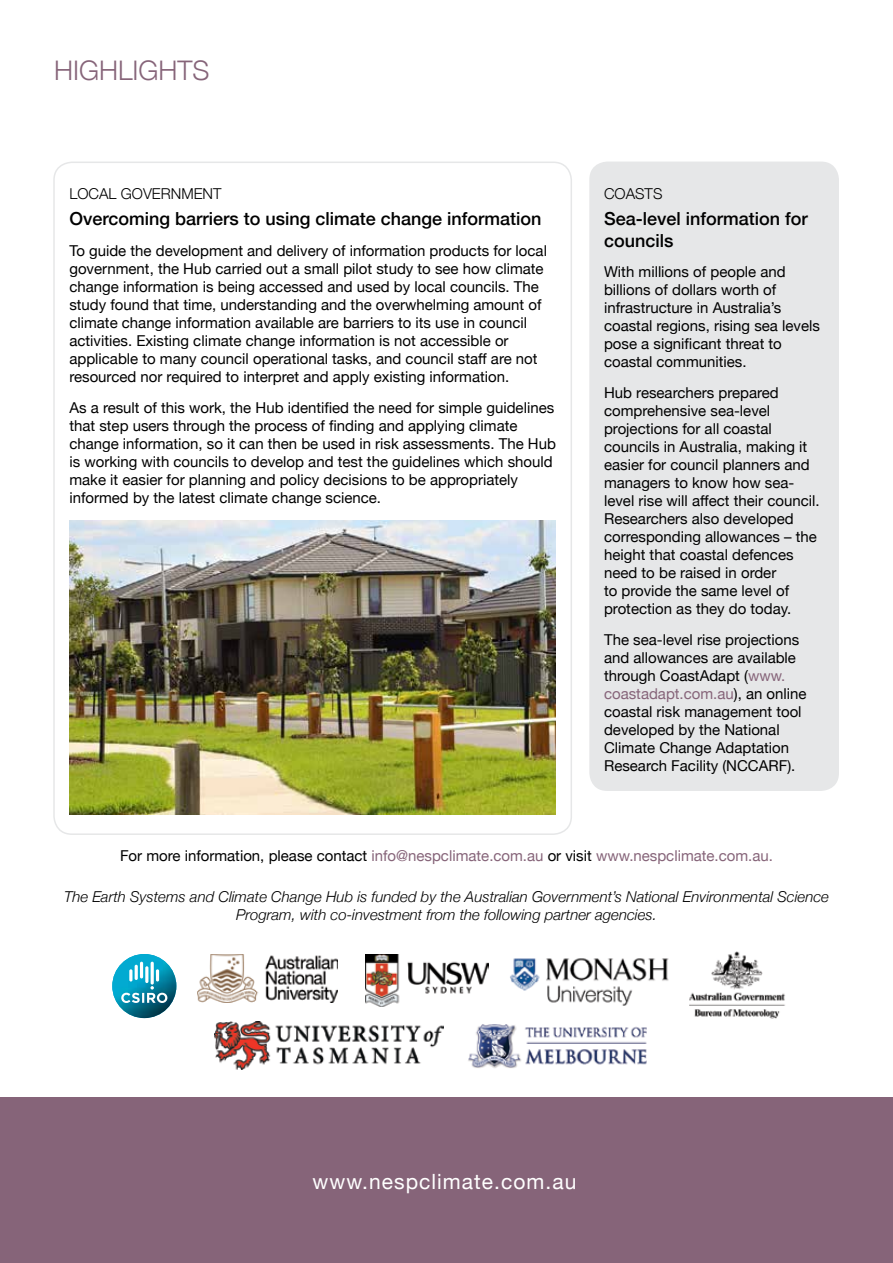
<style>
.page{position:relative;width:893px;height:1263px;background:#fff}
.page>*{position:absolute;margin:0;border:0;box-sizing:border-box;transform-origin:0 0}
.t1{font:300 27px "Helvetica Neue";color:#866479}
.t2{font:21px "Helvetica Neue";letter-spacing:.05em;color:#fff}
.t3{font:500 18px/21.6px "Helvetica Neue";color:#000}
.t4{font:15px/18px "Helvetica Neue";color:#000}
.t5{font:italic 300 15px/18px "Helvetica Neue";color:#000;text-align:center}
.t6{font:15px "Helvetica Neue";color:#866479}
.t7{font:300 15px "Helvetica Neue";color:#000}
.s1{color:#866479}
.s2{color:#000}
</style>
<div class="page">
<div style="left:0;top:1097px;width:893px;height:166px;background:#866479"></div>
<img style="left:112px;top:954px;width:64px;height:64px;border-radius:32px">
<hr style="left:145px;top:966px;width:3px;height:17px;background:#fff;border-radius:2px">
<hr style="left:135px;top:965px;width:3px;height:15px;background:#fff;border-radius:2px">
<svg style="left:121px;top:969px;width:46px;height:34px"></svg>
<hr style="left:151px;top:962px;width:3px;height:22px;background:#fff;border-radius:2px">
<hr style="left:140px;top:962px;width:3px;height:16px;background:#fff;border-radius:2px">
<img style="left:197px;top:954px;width:141px;height:48px">
<img style="left:689px;top:951px;width:96px;height:67px">
<img style="left:365px;top:954px;width:123px;height:52px">
<img style="left:215px;top:1022px;width:228px;height:47px">
<img style="left:510px;top:958px;width:159px;height:48px">
<img style="left:468px;top:1024px;width:179px;height:44px">
<img style="left:69px;top:521px;width:487px;height:293px">
<div style="left:589px;top:162px;width:250px;height:629px;background:#e6e7e8;border-radius:18px"></div>
<h1 class="t1" style="left:54px;top:49px;width:157px">HIGHLIGHTS</h1>
<p class="t7" style="left:69px;top:182px;width:154px">LOCAL GOVERNMENT</p>
<p class="t3" style="left:69px;top:206px;width:474px">Overcoming barriers to using climate change information</p>
<p class="t4" style="left:69px;top:242px;width:479px">To guide the development and delivery of information products for local government, the Hub carried out a small pilot study to see how climate change information is being accessed and used by local councils. The study found that time, understanding and the overwhelming amount of climate change information available are barriers to its use in council activities. Existing climate change information is not accessible or applicable to many council operational tasks, and council staff are not resourced nor required to interpret and apply existing information.</p>
<p class="t4" style="left:69px;top:399px;width:488px">As a result of this work, the Hub identified the need for simple guidelines that step users through the process of finding and applying climate change information, so it can then be used in risk assessments. The Hub is working with councils to develop and test the guidelines which should make it easier for planning and policy decisions to be appropriately informed by the latest climate change science.</p>
<p class="t7" style="left:604px;top:182px;width:60px">COASTS</p>
<p class="t3" style="left:604px;top:206px;width:205px">Sea-level information for councils</p>
<p class="t4" style="left:604px;top:264px;width:217px">With millions of people and billions of dollars worth of infrastructure in Australia’s coastal regions, rising sea levels pose a significant threat to coastal communities.</p>
<p class="t4" style="left:604px;top:385px;width:217px">Hub researchers prepared comprehensive sea-level projections for all coastal councils in Australia, making it easier for council planners and managers to know how sea&shy;level rise will affect their council.<br>Researchers also developed corresponding allowances – the height that coastal defences need to be raised in order<br>to provide the same level of protection as they do today.</p>
<p class="t4" style="left:604px;top:631px;width:204px">The sea-level rise projections and allowances are available through CoastAdapt (<span class="s1">www. coastadapt.com.au</span>), an online coastal risk management tool developed by the National<br>Climate Change Adaptation<br>Research Facility (NCCARF).</p>
<p class="t6" style="left:120px;top:845px;width:654px"><span class="s2">For more information, please contact</span> info@nespclimate.com.au <span class="s2">or visit</span> www.nespclimate.com.au.</p>
<p class="t5" style="left:64px;top:886px;width:766px">The Earth Systems and Climate Change Hub is funded by the Australian Government’s National Environmental Science<br>Program, with co-investment from the following partner agencies.</p>
<h2 class="t2" style="left:312px;top:1167px;width:265px">www.nespclimate.com.au</h2>
</div>
